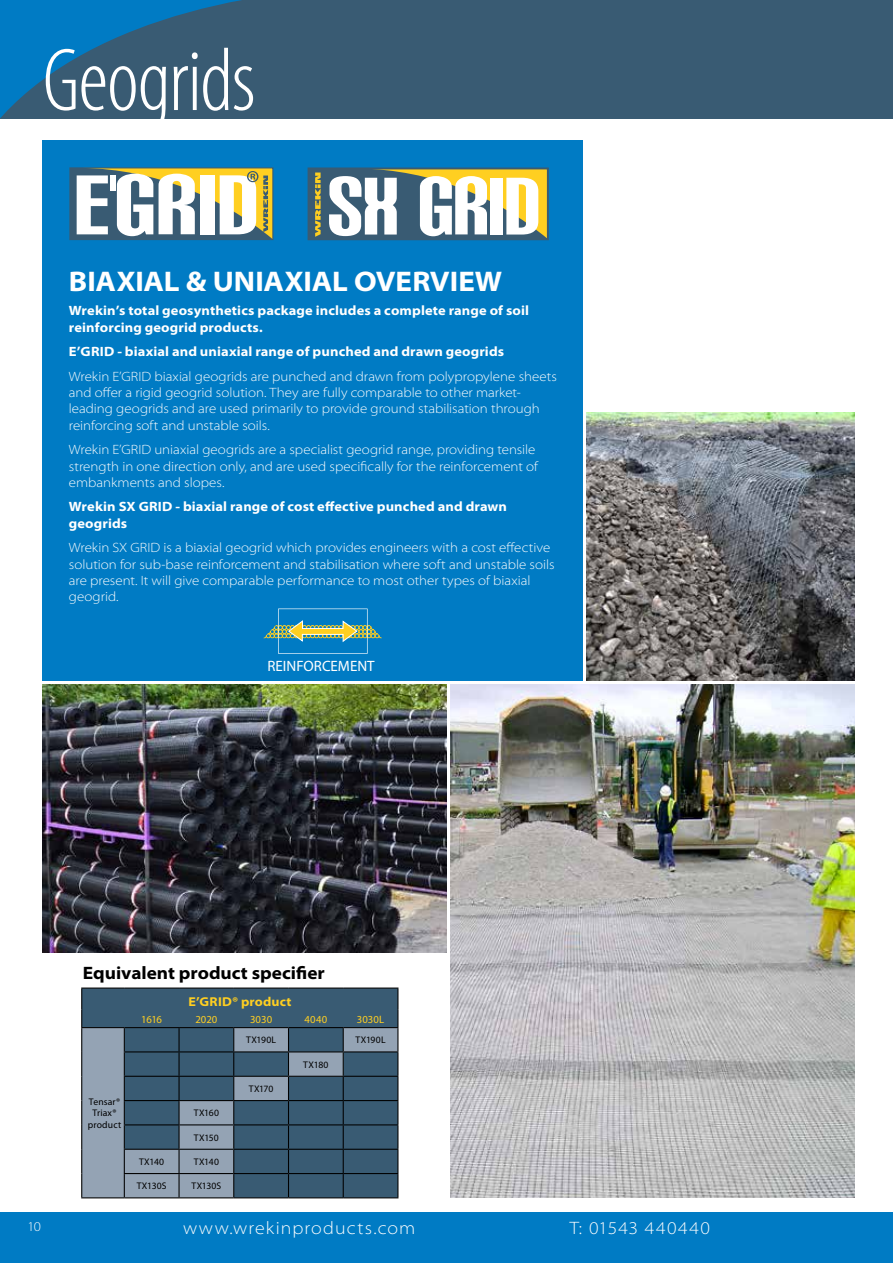
<style>
.page{position:relative;width:893px;height:1263px;background:#fff}
.page>*{position:absolute;margin:0;border:0;box-sizing:border-box;transform-origin:0 0}
.t1{font:300 condensed 90px "Myriad Pro";letter-spacing:-.015em;color:#fff}
.t2{font:700 semi-expanded 28.5px "Myriad Pro";letter-spacing:-.005em;color:#fff}
.t3{font:300 semi-expanded 18px "Myriad Pro";letter-spacing:.065em;color:#fff}
.t4{font:700 semi-expanded 18px "Myriad Pro";color:#000}
.t5{font:15px "Myriad Pro";color:#fff}
.t6{font:300 semi-expanded 13.5px/16.2px "Myriad Pro";color:#fff}
.t7{font:700 semi-expanded 13.5px/16.2px "Myriad Pro";letter-spacing:.01em;color:#fff}
.t8{font:700 semi-expanded 12.9px "Myriad Pro";letter-spacing:.015em;color:#ffcf21}
.t9{font:10.8px "Myriad Pro";letter-spacing:.005em;color:#ffcf21}
.t10{font:9.6px/11.6px "Myriad Pro";letter-spacing:.01em;color:#000;text-align:center}
</style>
<div class="page">
<div style="left:0;top:1212px;width:893px;height:51px;background:#007bc4"></div>
<div style="left:0;top:0;width:893px;height:119px;background:#395b73"></div>
<svg style="left:0;top:0;width:242px;height:118px"></svg>
<div style="left:82px;top:988px;width:315px;height:39px;background:#395b73"></div>
<svg style="left:82px;top:1028px;width:315px;height:169px;background:#5b758a"></svg>
<hr style="left:81px;top:987px;width:43px;height:1px;background:#000">
<hr style="left:124px;top:987px;width:55px;height:1px;background:#000">
<hr style="left:179px;top:987px;width:55px;height:1px;background:#000">
<hr style="left:234px;top:987px;width:54px;height:1px;background:#000">
<hr style="left:288px;top:987px;width:55px;height:1px;background:#000">
<hr style="left:343px;top:987px;width:55px;height:1px;background:#000">
<svg style="left:81px;top:988px;width:1px;height:209px"></svg>
<hr style="left:81px;top:1197px;width:43px;height:1px;background:#000">
<hr style="left:288px;top:1051px;width:55px;height:1px;background:#000">
<hr style="left:343px;top:1051px;width:55px;height:1px;background:#000">
<hr style="left:288px;top:1076px;width:55px;height:1px;background:#000">
<hr style="left:343px;top:1076px;width:55px;height:1px;background:#000">
<hr style="left:288px;top:1100px;width:55px;height:1px;background:#000">
<hr style="left:343px;top:1100px;width:55px;height:1px;background:#000">
<hr style="left:288px;top:1124px;width:55px;height:1px;background:#000">
<hr style="left:343px;top:1124px;width:55px;height:1px;background:#000">
<hr style="left:288px;top:1149px;width:55px;height:1px;background:#000">
<hr style="left:343px;top:1149px;width:55px;height:1px;background:#000">
<hr style="left:288px;top:1173px;width:55px;height:1px;background:#000">
<svg style="left:124px;top:1028px;width:165px;height:169px;background:#556f83"></svg>
<hr style="left:343px;top:1173px;width:55px;height:1px;background:#000">
<svg style="left:343px;top:1028px;width:1px;height:169px"></svg>
<svg style="left:397px;top:988px;width:1px;height:209px"></svg>
<hr style="left:124px;top:1197px;width:55px;height:1px;background:#000">
<hr style="left:179px;top:1197px;width:55px;height:1px;background:#000">
<hr style="left:234px;top:1197px;width:54px;height:1px;background:#000">
<hr style="left:288px;top:1197px;width:55px;height:1px;background:#000">
<hr style="left:343px;top:1197px;width:55px;height:1px;background:#000">
<hr style="left:81px;top:1027px;width:43px;height:1px;background:#000">
<hr style="left:124px;top:1027px;width:55px;height:1px;background:#000">
<hr style="left:179px;top:1027px;width:55px;height:1px;background:#000">
<hr style="left:234px;top:1027px;width:54px;height:1px;background:#000">
<hr style="left:288px;top:1027px;width:55px;height:1px;background:#000">
<hr style="left:343px;top:1027px;width:55px;height:1px;background:#000">
<div style="left:43px;top:140px;width:540px;height:540px;background:#007bc4"></div>
<img style="left:587px;top:412px;width:268px;height:268px">
<img style="left:43px;top:685px;width:403px;height:267px">
<div style="left:70px;top:168px;width:203px;height:72px;background:#395b73"></div>
<div style="left:69px;top:167px;width:204px;height:73px;border:1px solid #395b73"></div>
<svg style="left:77px;top:168px;width:196px;height:71px"></svg>
<svg style="left:263px;top:608px;width:119px;height:46px"></svg>
<img style="left:451px;top:685px;width:404px;height:513px">
<div style="left:309px;top:168px;width:239px;height:71px;background:#395b73"></div>
<svg style="left:329px;top:170px;width:217px;height:67px"></svg>
<svg style="left:315px;top:173px;width:6px;height:64px"></svg>
<div style="left:308px;top:167px;width:241px;height:73px;border:2px solid #395b73"></div>
<h1 class="t1" style="left:43px;top:32px;width:215px">Geogrids</h1>
<h2 class="t2" style="left:69px;top:265px;width:435px">BIAXIAL &amp; UNIAXIAL OVERVIEW</h2>
<p class="t7" style="left:69px;top:303px;width:462px">Wrekin’s total geosynthetics package includes a complete range of soil reinforcing geogrid products.</p>
<p class="t7" style="left:69px;top:344px;width:437px">E’GRID - biaxial and uniaxial range of punched and drawn geogrids</p>
<p class="t6" style="left:69px;top:369px;width:490px">Wrekin E’GRID biaxial geogrids are punched and drawn from polypropylene sheets and offer a rigid geogrid solution. They are fully comparable to other market&shy;leading geogrids and are used primarily to provide ground stabilisation through reinforcing soft and unstable soils.</p>
<p class="t6" style="left:69px;top:442px;width:471px">Wrekin E’GRID uniaxial geogrids are a specialist geogrid range, providing tensile strength in one direction only, and are used specifically for the reinforcement of embankments and slopes.</p>
<p class="t7" style="left:69px;top:499px;width:440px">Wrekin SX GRID - biaxial range of cost effective punched and drawn geogrids</p>
<p class="t6" style="left:69px;top:540px;width:487px">Wrekin SX GRID is a biaxial geogrid which provides engineers with a cost effective solution for sub-base reinforcement and stabilisation where soft and unstable soils are present. It will give comparable performance to most other types of biaxial geogrid.</p>
<p class="t5" style="left:267px;top:658px;width:109px">REINFORCEMENT</p>
<h3 class="t4" style="left:83px;top:963px;width:244px">Equivalent product specifier</h3>
<p class="t8" style="left:188px;top:994px;width:105px">E’GRID® product</p>
<p class="t9" style="left:141px;top:1013px;width:22px">1616</p>
<p class="t9" style="left:195px;top:1013px;width:23px">2020</p>
<p class="t9" style="left:250px;top:1013px;width:24px">3030</p>
<p class="t9" style="left:304px;top:1013px;width:24px">4040</p>
<p class="t9" style="left:357px;top:1013px;width:29px">3030L</p>
<p class="t10" style="left:88px;top:1096px;width:35px">Tensar®<br>Triax® product</p>
<p class="t10" style="left:194px;top:1107px;width:27px">TX160</p>
<p class="t10" style="left:194px;top:1132px;width:26px">TX150</p>
<p class="t10" style="left:139px;top:1156px;width:27px">TX140</p>
<p class="t10" style="left:194px;top:1156px;width:27px">TX140</p>
<p class="t10" style="left:137px;top:1180px;width:31px">TX130S</p>
<p class="t10" style="left:192px;top:1180px;width:31px">TX130S</p>
<p class="t10" style="left:246px;top:1034px;width:31px">TX190L</p>
<p class="t10" style="left:356px;top:1034px;width:31px">TX190L</p>
<p class="t10" style="left:303px;top:1059px;width:27px">TX180</p>
<p class="t10" style="left:249px;top:1083px;width:26px">TX170</p>
<p class="t6" style="left:28px;top:1218px;width:15px">10</p>
<h3 class="t3" style="left:183px;top:1218px;width:234px">www.wrekinproducts.com</h3>
<h3 class="t3" style="left:570px;top:1218px;width:142px">T: 01543 440440</h3>
</div>
